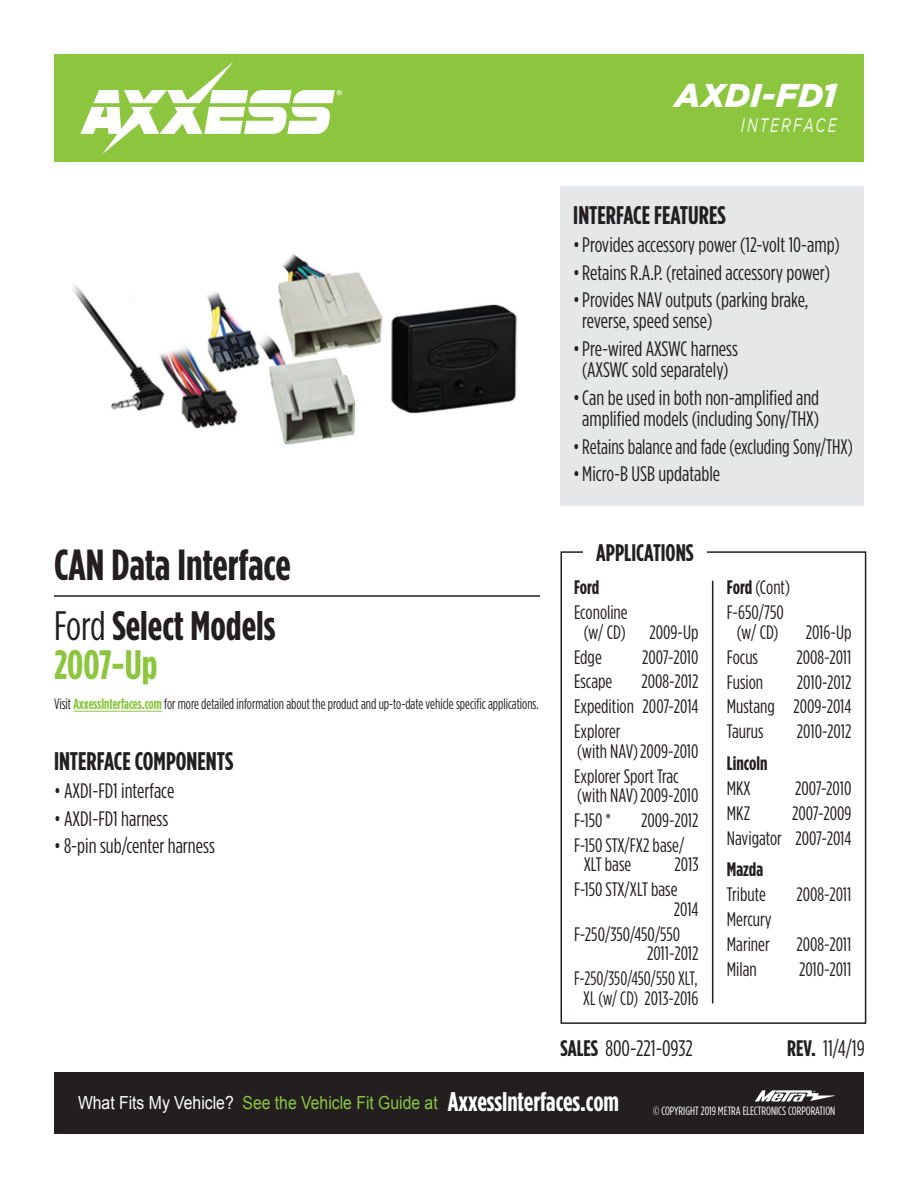
<style>
.page{position:relative;width:918px;height:1188px;background:#fff}
.page>*{position:absolute;margin:0;border:0;box-sizing:border-box;transform-origin:0 0}
.t1{font:700 43.5px "Gotham Condensed";color:#231f20}
.t2{font:700 41.1px/39px "Gotham Condensed";color:#231f20}
.t3{font:italic 900 33px "Gotham";color:#fff}
.t4{font:700 27px "Gotham Condensed";color:#fff}
.t5{font:700 25.5px "Gotham Condensed";color:#231f20}
.t6{font:700 24px "Gotham Condensed";color:#231f20}
.t7{font:22.5px "Gotham Condensed";color:#231f20}
.t8{font:21px/21px "Gotham Condensed";color:#231f20;text-align:center}
.t9{font:21px "Gotham Condensed";color:#231f20;scale:.95 1}
.t10{font:19.5px/24.9px "Gotham Condensed";color:#231f20}
.t11{font:19.5px "Gotham Condensed";color:#231f20;scale:.95 1}
.t12{font:700 19.5px "Gotham Condensed";color:#231f20}
.t13{font:italic 19.5px "Gotham";letter-spacing:.15em;color:#fff;scale:.7 1}
.t14{font:18px "Arial";color:#8bc63e;scale:.88 1}
.t15{font:18px "Arial";color:#fff;scale:.88 1}
.t16{font:15px "Gotham Condensed";color:#231f20;scale:.93 1}
.t17{font:12px "Gotham Condensed";color:#fff}
.s1{font-weight:400}
.s2{color:#8bc63e}
.s3{font-weight:700;color:#8bc63e}
.s4{font-weight:700}
</style>
<div class="page">
<div style="left:54px;top:1072px;width:810px;height:62px;background:#231f20"></div>
<div style="left:54px;top:54px;width:810px;height:108px;background:#8bc63e"></div>
<svg style="left:80px;top:62px;width:262px;height:92px"></svg>
<svg style="left:755px;top:1090px;width:80px;height:12px"></svg>
<div style="left:561px;top:551px;width:305px;height:473px;border:2px solid #231f20"></div>
<div style="left:561px;top:186px;width:303px;height:319px;background:#e6e7e9"></div>
<div style="left:583px;top:541px;width:124px;height:20px;background:#fff"></div>
<hr style="left:712px;top:581px;width:1px;height:422px;background:#231f20">
<hr style="left:54px;top:595px;width:486px;height:2px;background:#231f20">
<img style="left:72px;top:253px;width:445px;height:192px">
<hr style="left:73px;top:711px;width:89px;height:1px;background:#8bc63e">
<h3 class="t3" style="left:675px;top:77px;width:163px">AXDI-FD1</h3>
<p class="t13" style="left:741px;top:115px;width:138px">INTERFACE</p>
<h3 class="t5" style="left:573px;top:201px;width:154px">INTERFACE FEATURES</h3>
<p class="t8" style="left:573px;top:234px;width:268px">•Provides accessory power (12-volt 10-amp)</p>
<p class="t8" style="left:573px;top:262px;width:258px">•Retains R.A.P. (retained accessory power)</p>
<p class="t8" style="left:582px;top:289px;width:228px;text-align:left;text-indent:-9px">•Provides NAV outputs (parking brake, reverse, speed sense)</p>
<p class="t8" style="left:573px;top:338px;width:166px">•Pre-wired AXSWC harness (AXSWC sold separately)</p>
<p class="t8" style="left:573px;top:387px;width:247px">•Can be used in both non-amplified and amplified models (including Sony/THX)</p>
<p class="t9" style="left:573px;top:435px;width:296px">•Retains balance and fade (excluding Sony/THX)</p>
<p class="t8" style="left:573px;top:463px;width:148px">•Micro-B USB updatable</p>
<h1 class="t1" style="left:54px;top:540px;width:238px">CAN Data Interface</h1>
<h2 class="t2" style="left:54px;top:605px;width:223px"><span class="s1">Ford</span> Select Models<br><span class="s2">2007-Up</span></h2>
<p class="t16" style="left:54px;top:696px;width:523px">Visit <span class="s3">AxxessInterfaces.com</span> for more detailed information about the product and up-to-date vehicle specific applications.</p>
<h3 class="t5" style="left:54px;top:747px;width:181px">INTERFACE COMPONENTS</h3>
<p class="t8" style="left:54px;top:780px;width:122px">• AXDI-FD1 interface</p>
<p class="t8" style="left:54px;top:807px;width:116px">• AXDI-FD1 harness</p>
<p class="t8" style="left:54px;top:835px;width:162px">• 8-pin sub/center harness</p>
<p class="t6" style="left:596px;top:539px;width:99px">APPLICATIONS</p>
<p class="t12" style="left:574px;top:576px;width:27px">Ford</p>
<p class="t10" style="left:584px;top:602px;width:116px;line-height:19.5px;text-indent:-10px">Econoline<br>(w/ CD) 2009-Up</p>
<p class="t10" style="left:574px;top:644px;width:29px">Edge</p>
<p class="t10" style="left:642px;top:644px;width:58px">2007-2010</p>
<p class="t10" style="left:574px;top:669px;width:40px">Escape</p>
<p class="t10" style="left:574px;top:669px;width:126px;text-align:justify;text-indent:67px">2008-2012<br>Expedition 2007-2014<br>Explorer</p>
<p class="t10" style="left:574px;top:738px;width:126px">(with NAV)2009-2010<br>Explorer Sport Trac</p>
<p class="t10" style="left:574px;top:783px;width:126px">(with NAV)2009-2010<br>F-150 *</p>
<p class="t10" style="left:574px;top:807px;width:126px;text-indent:67px">2009-2012<br>F-150 STX/FX2 base/</p>
<p class="t10" style="left:584px;top:852px;width:49px">XLT base</p>
<p class="t10" style="left:574px;top:852px;width:126px;text-indent:101px">2013<br>F-150 STX/XLT base</p>
<p class="t10" style="left:574px;top:896px;width:126px;text-indent:100px">2014<br>F-250/350/450/550</p>
<p class="t10" style="left:574px;top:941px;width:126px;text-align:right">2011-2012<br>F-250/350/450/550 XLT,</p>
<p class="t11" style="left:583px;top:987px;width:123px">XL (w/ CD) 2013-2016</p>
<p class="t10" style="left:727px;top:575px;width:65px"><span class="s4">Ford</span> (Cont)<br>F-650/750</p>
<p class="t10" style="left:737px;top:619px;width:43px">(w/ CD)</p>
<p class="t10" style="left:806px;top:619px;width:47px">2016-Up</p>
<p class="t10" style="left:727px;top:644px;width:33px">Focus</p>
<p class="t10" style="left:796px;top:644px;width:56px">2008-2011</p>
<p class="t10" style="left:727px;top:669px;width:38px">Fusion</p>
<p class="t10" style="left:727px;top:669px;width:126px;text-align:justify;text-indent:70px">2010-2012<br>Mustang 2009-2014<br>Taurus</p>
<p class="t10" style="left:797px;top:719px;width:56px">2010-2012</p>
<p class="t12" style="left:727px;top:752px;width:42px">Lincoln</p>
<p class="t10" style="left:727px;top:775px;width:25px">MKX</p>
<p class="t10" style="left:795px;top:775px;width:58px">2007-2010</p>
<p class="t10" style="left:727px;top:800px;width:25px">MKZ</p>
<p class="t10" style="left:727px;top:800px;width:126px;text-align:right">2007-2009<br>Navigator 2007-2014</p>
<p class="t12" style="left:727px;top:859px;width:38px">Mazda</p>
<p class="t10" style="left:727px;top:882px;width:40px">Tribute</p>
<p class="t10" style="left:796px;top:882px;width:56px">2008-2011</p>
<p class="t10" style="left:727px;top:907px;width:46px">Mercury<br>Mariner</p>
<p class="t10" style="left:796px;top:932px;width:56px">2008-2011</p>
<p class="t10" style="left:727px;top:956px;width:31px">Milan</p>
<p class="t10" style="left:799px;top:956px;width:54px">2010-2011</p>
<p class="t7" style="left:561px;top:1036px;width:134px"><span class="s4">SALES</span> 800-221-0932</p>
<p class="t7" style="left:787px;top:1037px;width:79px"><span class="s4">REV.</span> 11/4/19</p>
<p class="t15" style="left:78px;top:1091px;width:179px">What Fits My Vehicle?</p>
<h3 class="t4" style="left:448px;top:1087px;width:173px">AxxessInterfaces.com</h3>
<p class="t14" style="left:243px;top:1091px;width:223px">See the Vehicle Fit Guide at</p>
<p class="t17" style="left:653px;top:1105px;width:184px">© COPYRIGHT 2019 METRA ELECTRONICS CORPORATION</p>
</div>
